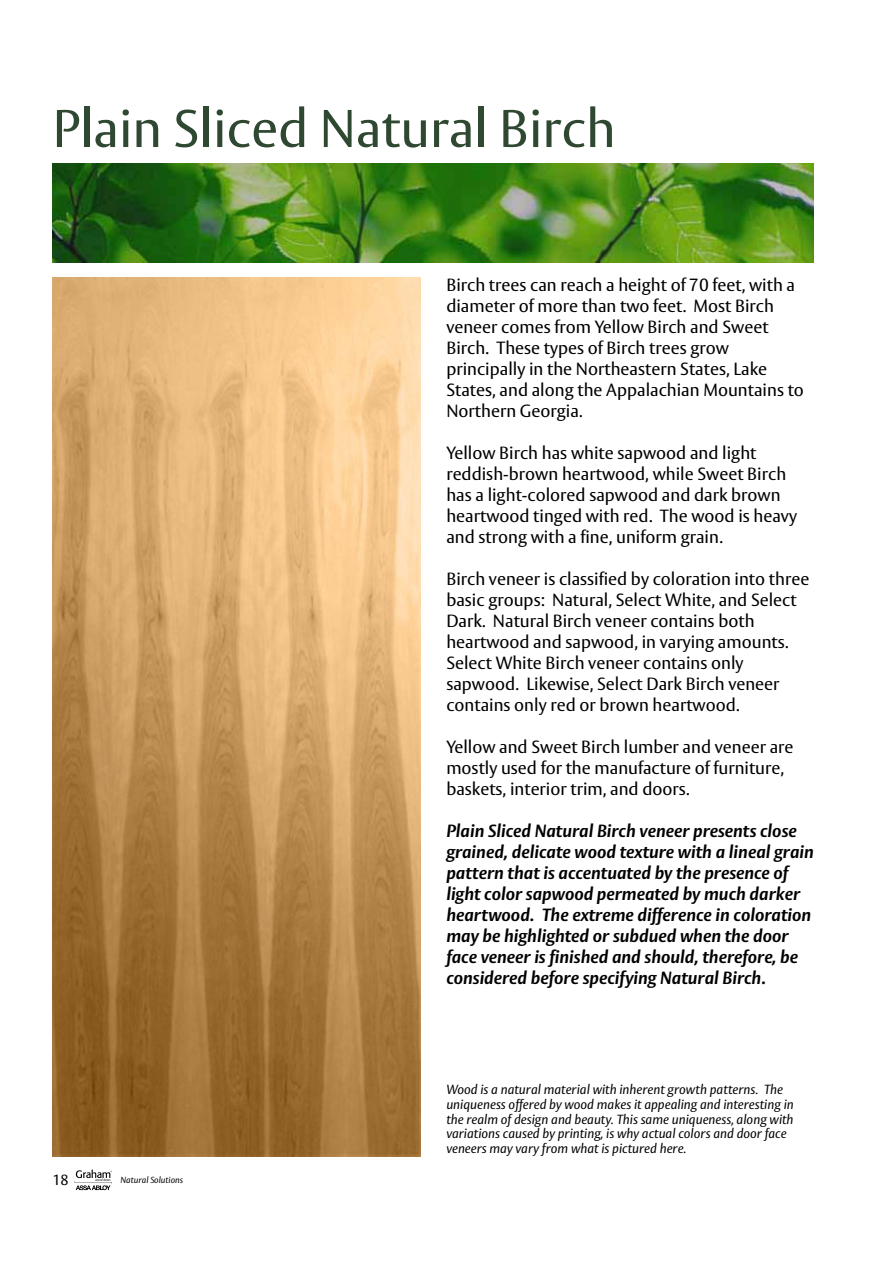
<style>
.page{position:relative;width:893px;height:1263px;background:#fff}
.page>*{position:absolute;margin:0;border:0;box-sizing:border-box;transform-origin:0 0}
.t1{font:52.5px "ASSA Vesta";color:#2f4831}
.t2{font:17.55px/21px "ASSA Vesta";color:#000}
.t3{font:italic 700 17.55px/21px "ASSA Vesta";color:#000}
.t4{font:14.55px "ASSA Vesta";color:#000}
.t5{font:italic 13.2px/14.5px "ASSA Vesta";color:#000}
.t6{font:italic 8.7px "ASSA Vesta";color:#000}
</style>
<div class="page">
<img style="left:53px;top:277px;width:367px;height:879px">
<img style="left:53px;top:164px;width:761px;height:98px">
<svg style="left:74px;top:1170px;width:38px;height:20px"></svg>
<h1 class="t1" style="left:53px;top:105px;width:565px">Plain Sliced Natural Birch</h1>
<p class="t2" style="left:446px;top:275px;width:359px">Birch trees can reach a height of 70 feet, with a diameter of more than two feet. Most Birch veneer comes from Yellow Birch and Sweet Birch. These types of Birch trees grow principally in the Northeastern States, Lake States, and along the Appalachian Mountains to Northern Georgia.</p>
<p class="t2" style="left:446px;top:443px;width:352px">Yellow Birch has white sapwood and light reddish-brown heartwood, while Sweet Birch has a light-colored sapwood and dark brown heartwood tinged with red. The wood is heavy and strong with a fine, uniform grain.</p>
<p class="t2" style="left:446px;top:569px;width:364px">Birch veneer is classified by coloration into three basic groups: Natural, Select White, and Select Dark. Natural Birch veneer contains both heartwood and sapwood, in varying amounts.<br>Select White Birch veneer contains only sapwood. Likewise, Select Dark Birch veneer contains only red or brown heartwood.</p>
<p class="t2" style="left:446px;top:737px;width:349px">Yellow and Sweet Birch lumber and veneer are mostly used for the manufacture of furniture, baskets, interior trim, and doors.</p>
<p class="t3" style="left:446px;top:821px;width:369px">Plain Sliced Natural Birch veneer presents close grained, delicate wood texture with a lineal grain pattern that is accentuated by the presence of light color sapwood permeated by much darker heartwood. The extreme difference in coloration may be highlighted or subdued when the door face veneer is finished and should, therefore, be considered before specifying Natural Birch.</p>
<p class="t4" style="left:53px;top:1174px;width:18px">18</p>
<p class="t6" style="left:121px;top:1176px;width:64px">Natural Solutions</p>
<p class="t5" style="left:446px;top:1083px;width:349px">Wood is a natural material with inherent growth patterns. The uniqueness offered by wood makes it appealing and interesting in the realm of design and beauty. This same uniqueness, along with variations caused by printing, is why actual colors and door face veneers may vary from what is pictured here.</p>
</div>
